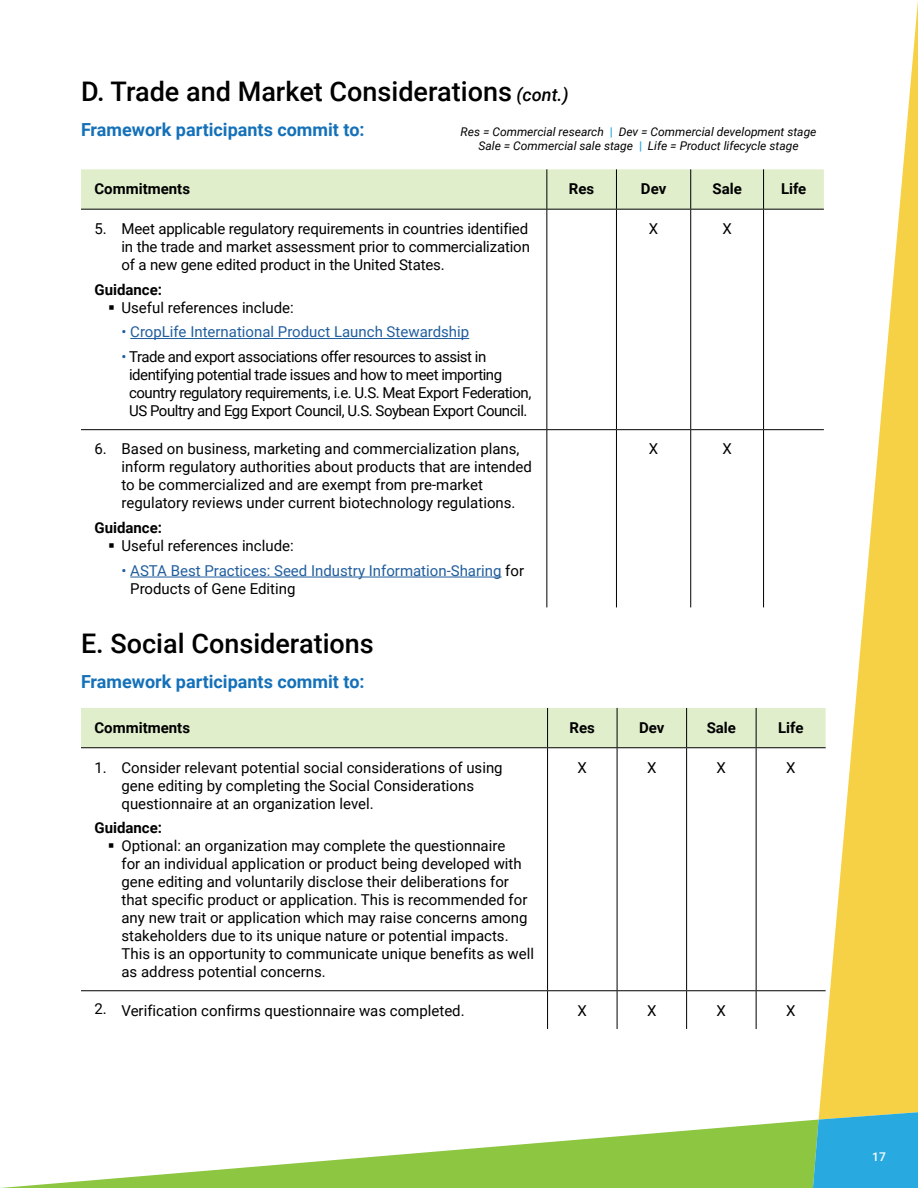
<style>
.page{position:relative;width:918px;height:1188px;background:#fff}
.page>*{position:absolute;margin:0;border:0;box-sizing:border-box;transform-origin:0 0}
.t1{font:500 27px "Roboto";color:#000}
.t2{font:700 18px "Roboto";color:#1471b9}
.t3{font:15px/18px "Roboto";color:#000}
.t4{font:15px/18px "Roboto";letter-spacing:-.03em;color:#000}
.t5{font:15px/18px "Roboto";color:#215e9e}
.t6{font:700 15px "Roboto";color:#000}
.t7{font:italic 12px/14.4px "Roboto";color:#000;text-align:center}
.t8{font:500 12px "Roboto";color:#fff}
.s1{font-style:italic;font-size:18px}
.s2{font-weight:900;font-style:normal;color:#28aae1}
.s3{color:#215e9e}
.s4{color:#000}
</style>
<div class="page">
<svg style="left:1px;top:1120px;width:812px;height:68px"></svg>
<svg style="left:819px;top:1px;width:99px;height:1111px"></svg>
<svg style="left:813px;top:1112px;width:105px;height:76px;background:#35add6"></svg>
<div style="left:81px;top:169px;width:743px;height:40px;background:#e0eecb"></div>
<hr style="left:81px;top:429px;width:466px;height:1px;background:#000">
<hr style="left:547px;top:429px;width:69px;height:1px;background:#000">
<hr style="left:616px;top:429px;width:75px;height:1px;background:#000">
<hr style="left:691px;top:429px;width:73px;height:1px;background:#000">
<hr style="left:764px;top:429px;width:60px;height:1px;background:#000">
<hr style="left:81px;top:209px;width:466px;height:1px;background:#000">
<hr style="left:547px;top:209px;width:69px;height:1px;background:#000">
<hr style="left:616px;top:209px;width:75px;height:1px;background:#000">
<hr style="left:691px;top:209px;width:73px;height:1px;background:#000">
<hr style="left:764px;top:209px;width:60px;height:1px;background:#000">
<hr style="left:546px;top:210px;width:1px;height:219px;background:#000">
<hr style="left:616px;top:210px;width:1px;height:219px;background:#000">
<hr style="left:690px;top:210px;width:1px;height:219px;background:#000">
<hr style="left:763px;top:210px;width:1px;height:219px;background:#000">
<hr style="left:546px;top:430px;width:1px;height:177px;background:#000">
<hr style="left:616px;top:430px;width:1px;height:177px;background:#000">
<hr style="left:690px;top:430px;width:1px;height:177px;background:#000">
<hr style="left:763px;top:430px;width:1px;height:177px;background:#000">
<hr style="left:546px;top:169px;width:1px;height:40px;background:#000">
<hr style="left:616px;top:169px;width:1px;height:40px;background:#000">
<hr style="left:690px;top:169px;width:1px;height:40px;background:#000">
<hr style="left:763px;top:169px;width:1px;height:40px;background:#000">
<hr style="left:130px;top:338px;width:339px;height:1px;background:#215e9e">
<hr style="left:130px;top:577px;width:372px;height:1px;background:#215e9e">
<div style="left:81px;top:708px;width:745px;height:39px;background:#e0eecb"></div>
<hr style="left:81px;top:990px;width:467px;height:1px;background:#000">
<hr style="left:548px;top:990px;width:69px;height:1px;background:#000">
<hr style="left:617px;top:990px;width:70px;height:1px;background:#000">
<hr style="left:687px;top:990px;width:69px;height:1px;background:#000">
<hr style="left:756px;top:990px;width:70px;height:1px;background:#000">
<hr style="left:81px;top:747px;width:467px;height:1px;background:#000">
<hr style="left:547px;top:748px;width:1px;height:242px;background:#000">
<hr style="left:617px;top:748px;width:1px;height:242px;background:#000">
<hr style="left:686px;top:748px;width:1px;height:242px;background:#000">
<hr style="left:756px;top:748px;width:1px;height:242px;background:#000">
<hr style="left:547px;top:991px;width:1px;height:38px;background:#000">
<hr style="left:617px;top:991px;width:1px;height:38px;background:#000">
<hr style="left:686px;top:991px;width:1px;height:38px;background:#000">
<hr style="left:756px;top:991px;width:1px;height:38px;background:#000">
<hr style="left:547px;top:708px;width:1px;height:39px;background:#000">
<hr style="left:617px;top:708px;width:1px;height:39px;background:#000">
<hr style="left:686px;top:708px;width:1px;height:39px;background:#000">
<hr style="left:756px;top:708px;width:1px;height:39px;background:#000">
<hr style="left:548px;top:747px;width:69px;height:1px;background:#000">
<hr style="left:617px;top:747px;width:70px;height:1px;background:#000">
<hr style="left:687px;top:747px;width:69px;height:1px;background:#000">
<hr style="left:756px;top:747px;width:70px;height:1px;background:#000">
<h1 class="t1" style="left:81px;top:73px;width:489px">D. Trade and Market Considerations <span class="s1">(cont.)</span></h1>
<p class="t2" style="left:81px;top:117px;width:285px">Framework participants commit to:</p>
<p class="t7" style="left:461px;top:124px;width:357px">Res = Commercial research <span class="s2">|</span> Dev = Commercial development stage<br>Sale = Commercial sale stage <span class="s2">|</span> Life = Product lifecycle stage</p>
<p class="t6" style="left:94px;top:178px;width:97px">Commitments</p>
<p class="t6" style="left:569px;top:178px;width:27px">Res</p>
<p class="t6" style="left:641px;top:178px;width:27px">Dev</p>
<p class="t6" style="left:712px;top:178px;width:31px">Sale</p>
<p class="t6" style="left:781px;top:178px;width:27px">Life</p>
<p class="t3" style="left:122px;top:219px;width:410px;text-indent:-27px">5. Meet applicable regulatory requirements in countries identified in the trade and market assessment prior to commercialization of a new gene edited product in the United States.</p>
<p class="t6" style="left:94px;top:279px;width:69px">Guidance:</p>
<p class="t3" style="left:108px;top:298px;width:187px">▪ Useful references include:</p>
<p class="t5" style="left:122px;top:323px;width:349px">• CropLife International Product Launch Stewardship</p>
<p class="t4" style="left:129px;top:347px;width:404px;text-indent:-8px"><span class="s3">•</span> Trade and export associations offer resources to assist in identifying potential trade issues and how to meet importing country regulatory requirements, i.e. U.S. Meat Export Federation, US Poultry and Egg Export Council, U.S. Soybean Export Council.</p>
<p class="t3" style="left:649px;top:219px;width:11px">X</p>
<p class="t3" style="left:722px;top:219px;width:11px">X</p>
<p class="t3" style="left:122px;top:440px;width:412px;text-indent:-27px">6. Based on business, marketing and commercialization plans, inform regulatory authorities about products that are intended to be commercialized and are exempt from pre-market regulatory reviews under current biotechnology regulations.</p>
<p class="t6" style="left:94px;top:517px;width:69px">Guidance:</p>
<p class="t3" style="left:108px;top:536px;width:187px">▪ Useful references include:</p>
<p class="t5" style="left:130px;top:561px;width:395px;text-indent:-9px">• ASTA Best Practices: Seed Industry Information-Sharing <span class="s4">for<br>Products of Gene Editing</span></p>
<p class="t3" style="left:649px;top:440px;width:11px">X</p>
<p class="t3" style="left:722px;top:440px;width:11px">X</p>
<h1 class="t1" style="left:81px;top:625px;width:294px">E. Social Considerations</h1>
<p class="t2" style="left:81px;top:669px;width:285px">Framework participants commit to:</p>
<p class="t6" style="left:94px;top:717px;width:97px">Commitments</p>
<p class="t6" style="left:570px;top:717px;width:27px">Res</p>
<p class="t6" style="left:639px;top:717px;width:27px">Dev</p>
<p class="t6" style="left:707px;top:717px;width:31px">Sale</p>
<p class="t6" style="left:778px;top:717px;width:27px">Life</p>
<p class="t3" style="left:121px;top:758px;width:383px;text-indent:-27px">1. Consider relevant potential social considerations of using gene editing by completing the Social Considerations questionnaire at an organization level.</p>
<p class="t6" style="left:94px;top:817px;width:69px">Guidance:</p>
<p class="t3" style="left:121px;top:836px;width:414px;text-indent:-14px">▪ Optional: an organization may complete the questionnaire<br>for an individual application or product being developed with gene editing and voluntarily disclose their deliberations for that specific product or application. This is recommended for any new trait or application which may raise concerns among stakeholders due to its unique nature or potential impacts.<br>This is an opportunity to communicate unique benefits as well as address potential concerns.</p>
<p class="t3" style="left:578px;top:758px;width:11px">X</p>
<p class="t3" style="left:647px;top:758px;width:11px">X</p>
<p class="t3" style="left:717px;top:758px;width:11px">X</p>
<p class="t3" style="left:786px;top:758px;width:11px">X</p>
<p class="t3" style="left:94px;top:1001px;width:369px">2. Verification confirms questionnaire was completed.</p>
<p class="t3" style="left:578px;top:1001px;width:11px">X</p>
<p class="t3" style="left:647px;top:1001px;width:11px">X</p>
<p class="t3" style="left:717px;top:1001px;width:11px">X</p>
<p class="t3" style="left:786px;top:1001px;width:11px">X</p>
<p class="t8" style="left:872px;top:1149px;width:15px">17</p>
</div>
